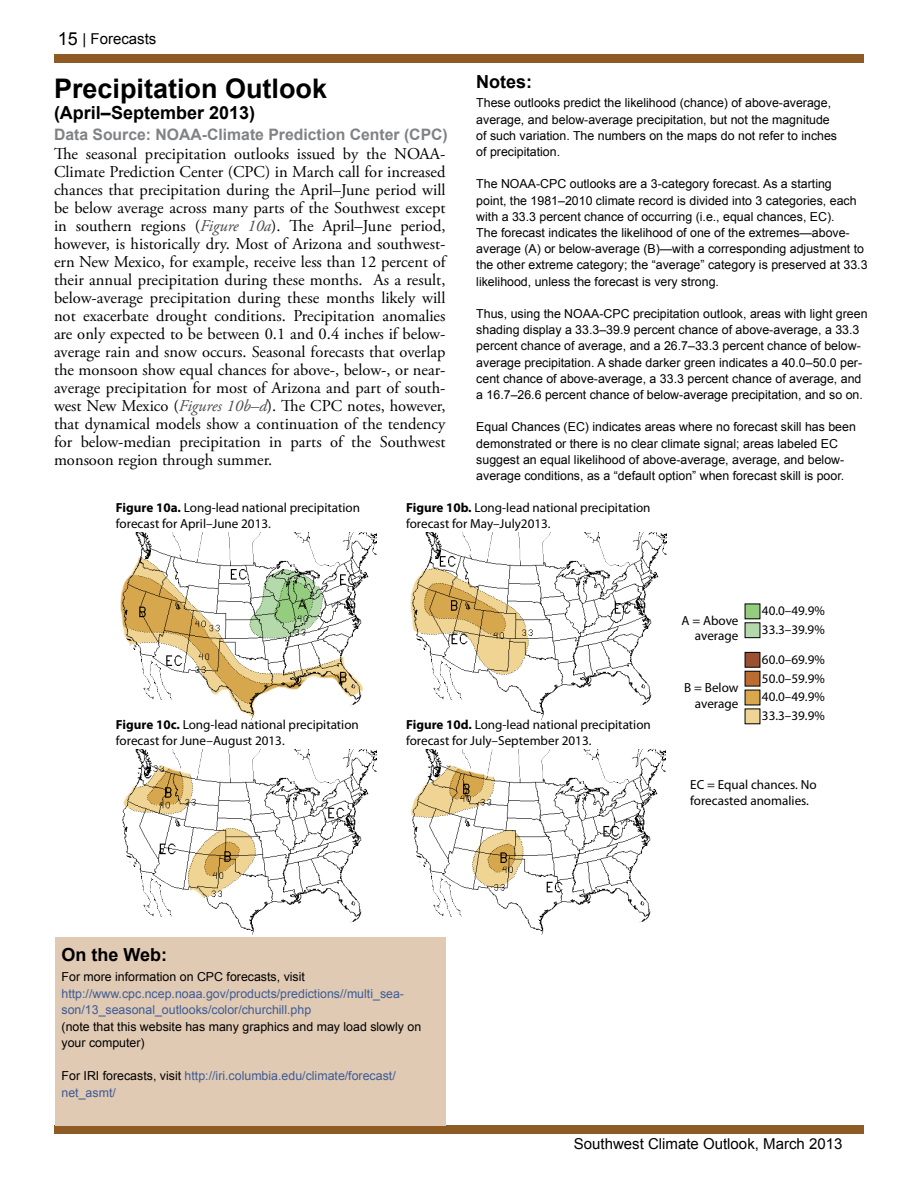
<style>
.page{position:relative;width:918px;height:1188px;background:#fff}
.page>*{position:absolute;margin:0;border:0;box-sizing:border-box;transform-origin:0 0}
.t1{font:700 27px "Arial";color:#000}
.t2{font:700 18px "Arial";color:#000}
.t3{font:16.5px/18px "Adobe Garamond Pro";color:#000;text-align:justify}
.t4{font:700 15.75px "Arial";color:#808285}
.t5{font:15px "Arial";color:#000}
.t6{font:13.2px/15.8px "Myriad Pro";color:#000}
.t7{font:12.3px/16.2px "Arial";color:#000}
.t8{font:12.3px/16.5px "Arial";color:#3d5c95}
.s1{font-size:18px}
.s2{font-style:italic;color:#4d4d4f}
.s3{font-weight:700}
.s4{color:#000}
</style>
<div class="page">
<div style="left:54px;top:1125px;width:810px;height:9px;background:#8e5b24"></div>
<div style="left:54px;top:54px;width:810px;height:9px;background:#8e5b24"></div>
<div style="left:55px;top:937px;width:391px;height:188px;background:#e1cab4"></div>
<div style="left:745px;top:690px;width:15px;height:15px;background:#d8a74e"></div>
<div style="left:745px;top:671px;width:15px;height:15px;background:#bb6d31"></div>
<div style="left:745px;top:671px;width:15px;height:15px;border:1px solid #000"></div>
<div style="left:745px;top:652px;width:15px;height:15px;background:#9b5031"></div>
<div style="left:745px;top:652px;width:15px;height:16px;border:1px solid #000"></div>
<div style="left:745px;top:709px;width:15px;height:15px;background:#f0d493"></div>
<img style="left:120px;top:533px;width:257px;height:187px">
<img style="left:410px;top:533px;width:256px;height:187px">
<img style="left:122px;top:750px;width:254px;height:184px">
<img style="left:411px;top:750px;width:255px;height:184px">
<div style="left:745px;top:623px;width:15px;height:15px;background:#b4d8ab"></div>
<div style="left:745px;top:622px;width:15px;height:16px;border:1px solid #000"></div>
<div style="left:745px;top:604px;width:15px;height:15px;background:#95cd7f"></div>
<p class="t5" style="left:58px;top:29px;width:100px"><span class="s1">15</span> | Forecasts</p>
<h1 class="t1" style="left:54px;top:70px;width:275px">Precipitation Outlook</h1>
<h2 class="t2" style="left:54px;top:100px;width:203px">(April–September 2013)</h2>
<p class="t4" style="left:54px;top:124px;width:395px">Data Source: NOAA-Climate Prediction Center (CPC)</p>
<p class="t3" style="left:54px;top:145px;width:393px">The seasonal precipitation outlooks issued by the NOAA-Climate Prediction Center (CPC) in March call for increased chances that precipitation during the April–June period will be below average across many parts of the Southwest except in southern regions (<span class="s2">Figure 10a</span>). The April–June period, however, is historically dry. Most of Arizona and southwest&shy;ern New Mexico, for example, receive less than 12 percent of their annual precipitation during these months. As a result, below-average precipitation during these months likely will not exacerbate drought conditions. Precipitation anomalies are only expected to be between 0.1 and 0.4 inches if below&shy;average rain and snow occurs. Seasonal forecasts that overlap the monsoon show equal chances for above-, below-, or near&shy;average precipitation for most of Arizona and part of south&shy;west New Mexico (<span class="s2">Figures 10b–d</span>). The CPC notes, however, that dynamical models show a continuation of the tendency for below-median precipitation in parts of the Southwest monsoon region through summer.</p>
<h2 class="t2" style="left:476px;top:70px;width:57px">Notes:</h2>
<p class="t7" style="left:476px;top:95px;width:362px">These outlooks predict the likelihood (chance) of above-average, average, and below-average precipitation, but not the magnitude of such variation. The numbers on the maps do not refer to inches of precipitation.</p>
<p class="t7" style="left:476px;top:176px;width:393px">The NOAA-CPC outlooks are a 3-category forecast. As a starting<br>point, the 1981–2010 climate record is divided into 3 categories, each with a 33.3 percent chance of occurring (i.e., equal chances, EC).<br>The forecast indicates the likelihood of one of the extremes—above&shy;average (A) or below-average (B)—with a corresponding adjustment to the other extreme category; the “average” category is preserved at 33.3 likelihood, unless the forecast is very strong.</p>
<p class="t7" style="left:476px;top:306px;width:393px">Thus, using the NOAA-CPC precipitation outlook, areas with light green shading display a 33.3–39.9 percent chance of above-average, a 33.3 percent chance of average, and a 26.7–33.3 percent chance of below&shy;average precipitation. A shade darker green indicates a 40.0–50.0 per&shy;cent chance of above-average, a 33.3 percent chance of average, and a 16.7–26.6 percent chance of below-average precipitation, and so on.</p>
<p class="t7" style="left:476px;top:419px;width:381px">Equal Chances (EC) indicates areas where no forecast skill has been demonstrated or there is no clear climate signal; areas labeled EC suggest an equal likelihood of above-average, average, and below&shy;average conditions, as a “default option” when forecast skill is poor.</p>
<p class="t6" style="left:116px;top:500px;width:246px"><span class="s3">Figure 10a.</span> Long-lead national precipitation forecast for April–June 2013.</p>
<p class="t6" style="left:406px;top:500px;width:246px"><span class="s3">Figure 10b.</span> Long-lead national precipitation forecast for May–July2013.</p>
<p class="t6" style="left:116px;top:717px;width:244px"><span class="s3">Figure 10c.</span> Long-lead national precipitation forecast for June–August 2013.</p>
<p class="t6" style="left:406px;top:717px;width:246px"><span class="s3">Figure 10d.</span> Long-lead national precipitation forecast for July–September 2013.</p>
<p class="t6" style="left:682px;top:612px;width:58px;text-align:right">A = Above average</p>
<p class="t6" style="left:684px;top:679px;width:56px;text-align:right">B = Below average</p>
<p class="t6" style="left:762px;top:603px;width:64px">40.0–49.9%</p>
<p class="t6" style="left:762px;top:622px;width:64px">33.3–39.9%</p>
<p class="t6" style="left:762px;top:651px;width:64px">60.0–69.9%</p>
<p class="t6" style="left:762px;top:670px;width:64px">50.0–59.9%</p>
<p class="t6" style="left:762px;top:689px;width:64px">40.0–49.9%</p>
<p class="t6" style="left:762px;top:708px;width:64px">33.3–39.9%</p>
<p class="t6" style="left:690px;top:776px;width:128px">EC = Equal chances. No forecasted anomalies.</p>
<h2 class="t2" style="left:62px;top:943px;width:107px">On the Web:</h2>
<p class="t7" style="left:62px;top:969px;width:245px">For more information on CPC forecasts, visit</p>
<p class="t8" style="left:62px;top:985px;width:344px">http://www.cpc.ncep.noaa.gov/products/predictions//multi_sea&shy;son/13_seasonal_outlooks/color/churchill.php</p>
<p class="t7" style="left:62px;top:1018px;width:361px">(note that this website has many graphics and may load slowly on your computer)</p>
<p class="t8" style="left:62px;top:1068px;width:336px"><span class="s4">For IRI forecasts, visit</span> http://iri.columbia.edu/climate/forecast/ net_asmt/</p>
<p class="t5" style="left:574px;top:1134px;width:270px">Southwest Climate Outlook, March 2013</p>
</div>
